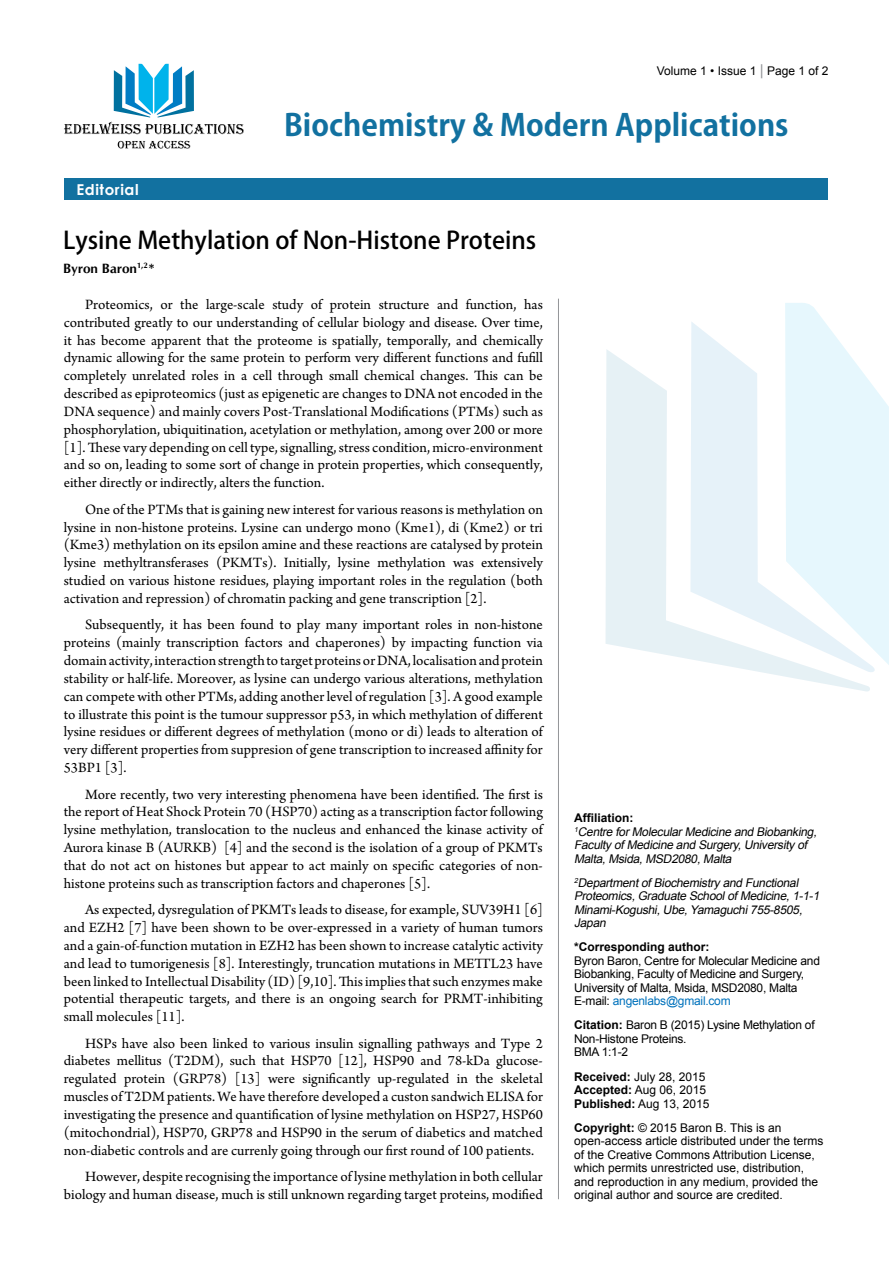
<style>
.page{position:relative;width:893px;height:1263px;background:#fff}
.page>*{position:absolute;margin:0;border:0;box-sizing:border-box;transform-origin:0 0}
.t1{font:700 30px "Koz Go Pro";color:#1271a0}
.t2{font:24px "Adobe Heiti Std";color:#000}
.t3{font:15px/17.9px "Arno Pro";color:#000;text-align:justify}
.t4{font:700 15px "Century Gothic";letter-spacing:.04em;color:#fff}
.t5{font:700 13.5px "CG Omega";color:#000}
.t6{font:12px/13.5px "Arial";color:#000}
.t7{font:italic 12px/13.5px "Arial";color:#000}
.t8{font:12px/13.5px "Arial";letter-spacing:-.02em;color:#000}
.t9{font:700 12px "Arial";color:#000}
.s1{font-size:15px;color:#939598}
.s2{font-weight:700;font-style:normal}
.s3{color:#0072bc}
.s4{font-weight:700}
</style>
<div class="page">
<svg style="left:118px;top:141px;width:72px;height:8px"></svg>
<svg style="left:64px;top:64px;width:180px;height:70px"></svg>
<div style="left:65px;top:179px;width:763px;height:21px;background:#1271a0"></div>
<hr style="left:558px;top:299px;width:1px;height:900px;background:#939598">
<svg style="left:691px;top:322px;width:184px;height:350px"></svg>
<svg style="left:605px;top:349px;width:266px;height:343px;fill:#e6f2f9"></svg>
<svg style="left:785px;top:303px;width:104px;height:362px"></svg>
<p class="t6" style="left:657px;top:64px;width:173px">Volume 1 • Issue 1 <span class="s1">|</span> Page 1 of 2</p>
<p class="t4" style="left:77px;top:178px;width:64px">Editorial</p>
<h1 class="t1" style="left:284px;top:105px;width:506px">Biochemistry &amp; Modern Applications</h1>
<h2 class="t2" style="left:63px;top:226px;width:475px">Lysine Methylation of Non-Histone Proteins</h2>
<p class="t5" style="left:63px;top:260px;width:94px">Byron Baron<sup>1,2</sup>*</p>
<p class="t3" style="left:64px;top:296px;width:481px;text-indent:21px">Proteomics, or the large-scale study of protein structure and function, has contributed greatly to our understanding of cellular biology and disease. Over time, it has become apparent that the proteome is spatially, temporally, and chemically dynamic allowing for the same protein to perform very different functions and fufill completely unrelated roles in a cell through small chemical changes. This can be described as epiproteomics (just as epigenetic are changes to DNA not encoded in the DNA sequence) and mainly covers Post-Translational Modifications (PTMs) such as phosphorylation, ubiquitination, acetylation or methylation, among over 200 or more [1]. These vary depending on cell type, signalling, stress condition, micro-environment and so on, leading to some sort of change in protein properties, which consequently, either directly or indirectly, alters the function.</p>
<p class="t3" style="left:64px;top:501px;width:481px;text-indent:21px">One of the PTMs that is gaining new interest for various reasons is methylation on lysine in non-histone proteins. Lysine can undergo mono (Kme1), di (Kme2) or tri (Kme3) methylation on its epsilon amine and these reactions are catalysed by protein lysine methyltransferases (PKMTs). Initially, lysine methylation was extensively studied on various histone residues, playing important roles in the regulation (both activation and repression) of chromatin packing and gene transcription [2].</p>
<p class="t3" style="left:64px;top:617px;width:481px;text-indent:21px">Subsequently, it has been found to play many important roles in non-histone proteins (mainly transcription factors and chaperones) by impacting function via domain activity, interaction strength to target proteins or DNA, localisation and protein stability or half-life. Moreover, as lysine can undergo various alterations, methylation can compete with other PTMs, adding another level of regulation [3]. A good example to illustrate this point is the tumour suppressor p53, in which methylation of different lysine residues or different degrees of methylation (mono or di) leads to alteration of very different properties from suppresion of gene transcription to increased affinity for 53BP1 [3].</p>
<p class="t3" style="left:64px;top:786px;width:481px;text-indent:21px">More recently, two very interesting phenomena have been identified. The first is the report of Heat Shock Protein 70 (HSP70) acting as a transcription factor following lysine methylation, translocation to the nucleus and enhanced the kinase activity of Aurora kinase B (AURKB) [4] and the second is the isolation of a group of PKMTs that do not act on histones but appear to act mainly on specific categories of non&shy;histone proteins such as transcription factors and chaperones [5].</p>
<p class="t3" style="left:64px;top:901px;width:481px;text-indent:21px">As expected, dysregulation of PKMTs leads to disease, for example, SUV39H1 [6] and EZH2 [7] have been shown to be over-expressed in a variety of human tumors and a gain-of-function mutation in EZH2 has been shown to increase catalytic activity and lead to tumorigenesis [8]. Interestingly, truncation mutations in METTL23 have been linked to Intellectual Disability (ID) [9,10]. This implies that such enzymes make potential therapeutic targets, and there is an ongoing search for PRMT-inhibiting small molecules [11].</p>
<p class="t3" style="left:64px;top:1035px;width:481px;text-indent:21px">HSPs have also been linked to various insulin signalling pathways and Type 2 diabetes mellitus (T2DM), such that HSP70 [12], HSP90 and 78-kDa glucose&shy;regulated protein (GRP78) [13] were significantly up-regulated in the skeletal muscles of T2DM patients. We have therefore developed a custon sandwich ELISA for investigating the presence and quantification of lysine methylation on HSP27, HSP60 (mitochondrial), HSP70, GRP78 and HSP90 in the serum of diabetics and matched non-diabetic controls and are currenly going through our first round of 100 patients.</p>
<p class="t3" style="left:64px;top:1168px;width:481px;text-align:right">However, despite recognising the importance of lysine methylation in both cellular biology and human disease, much is still unknown regarding target proteins, modified</p>
<p class="t7" style="left:574px;top:811px;width:247px"><span class="s2">Affiliation:<br></span><sup>1</sup>Centre forMolecularMedicine and Biobanking, Faculty ofMedicine and Surgery,University of Malta,Msida,MSD2080,Malta</p>
<p class="t7" style="left:574px;top:876px;width:250px"><sup>2</sup>DepartmentofBiochemistry and Functional Proteomics,Graduate SchoolofMedicine,1-1-1<br>Minami-Kogushi,Ube,Yamaguchi755-8505, Japan</p>
<p class="t9" style="left:574px;top:939px;width:137px">*Corresponding author:</p>
<p class="t8" style="left:574px;top:954px;width:247px">Byron Baron, Centre for Molecular Medicine and Biobanking, Faculty of Medicine and Surgery, University of Malta, Msida, MSD2080, Malta E-mail: <span class="s3">angenlabs@gmail.com</span></p>
<p class="t8" style="left:574px;top:1018px;width:242px"><span class="s4">Citation:</span> Baron B (2015) Lysine Methylation of<br>Non-Histone Proteins.<br>BMA 1:1-2</p>
<p class="t6" style="left:574px;top:1070px;width:137px"><span class="s4">Received:</span> July 28, 2015<br><span class="s4">Accepted:</span> Aug 06, 2015<br><span class="s4">Published:</span> Aug 13, 2015</p>
<p class="t6" style="left:574px;top:1121px;width:251px"><span class="s4">Copyright:</span> © 2015 Baron B. This is an open-access article distributed under the terms of the Creative Commons Attribution License, which permits unrestricted use, distribution, and reproduction in any medium, provided the original author and source are credited.</p>
</div>
